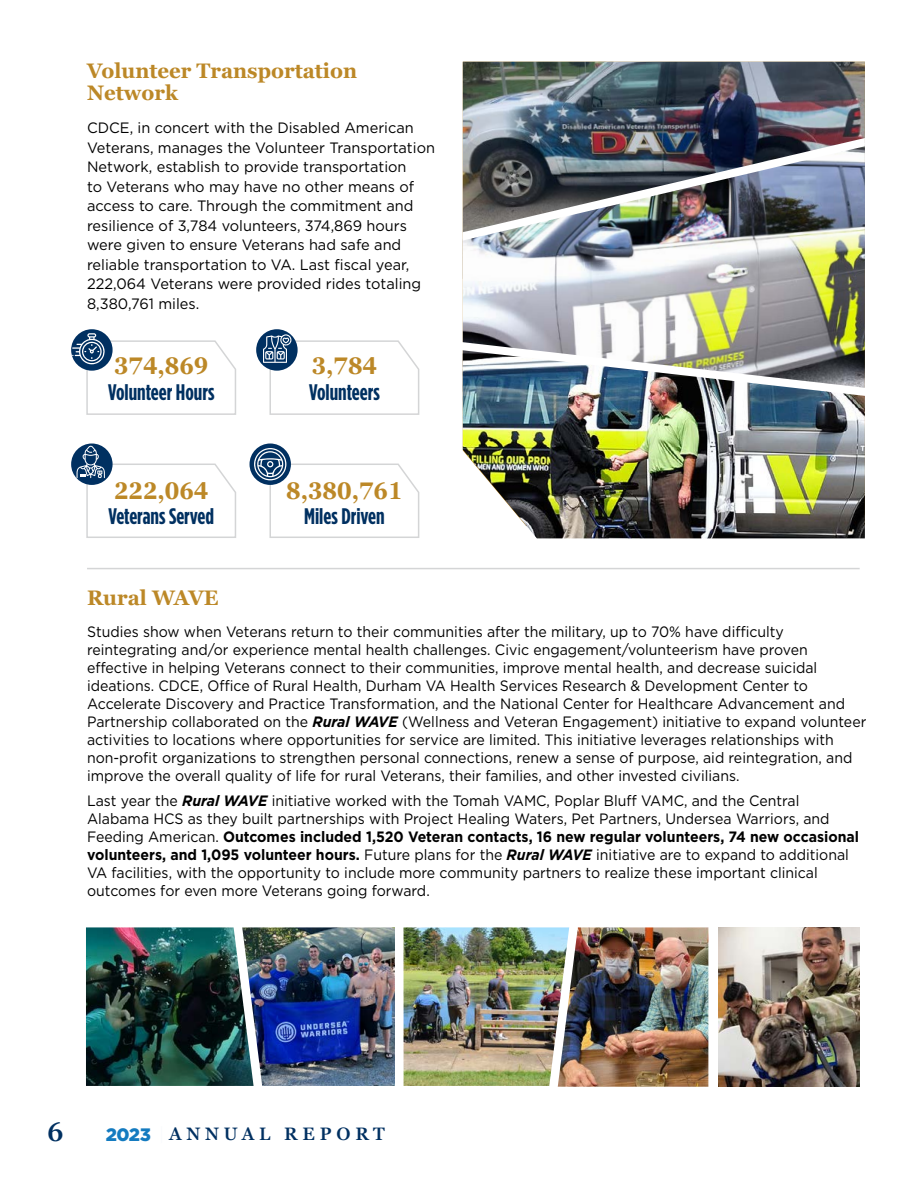
<style>
.page{position:relative;width:918px;height:1188px;background:#fff}
.page>*{position:absolute;margin:0;border:0;box-sizing:border-box;transform-origin:0 0}
.t1{font:600 27px "Georgia Pro";color:#003061}
.t2{font:700 24px "Georgia Pro";color:#bc8827;scale:.93 1}
.t3{font:700 22.5px "Gotham Condensed";color:#003061}
.t4{font:700 21px/22.5px "Georgia Pro";color:#bc8827}
.t5{font:600 18px "Georgia Pro";letter-spacing:.27em;color:#003061}
.t6{font:15px/18px "Gotham";color:#000;scale:.94 1}
.t7{font:15px/19.5px "Gotham";color:#000}
.s1{font-family:"Gotham HTF";font-weight:700;font-style:italic}
.s2{font-family:"Gotham HTF";font-weight:700}
.s3{font-family:"Gotham";font-weight:900;color:#147bc0}
</style>
<div class="page">
<hr style="left:87px;top:568px;width:773px;height:1px;background:#d4d5d6">
<img style="left:463px;top:62px;width:402px;height:67px">
<img style="left:463px;top:251px;width:402px;height:85px">
<img style="left:463px;top:129px;width:402px;height:122px">
<img style="left:463px;top:404px;width:402px;height:134px">
<img style="left:462px;top:336px;width:403px;height:68px">
<div style="left:256px;top:329px;width:42px;height:42px;background:#003061;border-radius:50%"></div>
<svg style="left:263px;top:334px;width:157px;height:81px"></svg>
<div style="left:71px;top:444px;width:42px;height:41px;background:#003061;border-radius:50%"></div>
<svg style="left:77px;top:445px;width:159px;height:93px"></svg>
<div style="left:250px;top:444px;width:41px;height:41px;background:#003061;border-radius:50%"></div>
<svg style="left:254px;top:448px;width:166px;height:90px"></svg>
<svg style="left:71px;top:329px;width:42px;height:42px"></svg>
<svg style="left:72px;top:333px;width:164px;height:82px"></svg>
<img style="left:404px;top:927px;width:139px;height:159px">
<img style="left:86px;top:927px;width:141px;height:159px">
<img style="left:269px;top:927px;width:126px;height:159px">
<img style="left:584px;top:927px;width:124px;height:160px">
<img style="left:719px;top:927px;width:141px;height:160px">
<img style="left:227px;top:927px;width:42px;height:159px">
<img style="left:543px;top:927px;width:41px;height:160px">
<h3 class="t4" style="left:87px;top:60px;width:272px">Volunteer Transportation<br>Network</h3>
<p class="t7" style="left:87px;top:118px;width:349px">CDCE, in concert with the Disabled American Veterans, manages the Volunteer Transportation Network, establish to provide transportation<br>to Veterans who may have no other means of access to care. Through the commitment and resilience of 3,784 volunteers, 374,869 hours were given to ensure Veterans had safe and reliable transportation to VA. Last fscal year, 222,064 Veterans were provided rides totaling 8,380,761 miles.</p>
<p class="t2" style="left:114px;top:352px;width:103px">374,869</p>
<p class="t3" style="left:108px;top:379px;width:108px">Volunteer Hours</p>
<p class="t2" style="left:114px;top:477px;width:103px">222,064</p>
<p class="t3" style="left:108px;top:503px;width:107px">Veterans Served</p>
<p class="t2" style="left:312px;top:352px;width:72px">3,784</p>
<p class="t3" style="left:309px;top:379px;width:72px">Volunteers</p>
<p class="t2" style="left:286px;top:477px;width:127px">8,380,761</p>
<p class="t3" style="left:304px;top:503px;width:82px">Miles Driven</p>
<h3 class="t4" style="left:87px;top:588px;width:133px">Rural WAVE</h3>
<p class="t6" style="left:87px;top:622px;width:831px">Studies show when Veterans return to their communities after the military, up to 70% have difculty reintegrating and/or experience mental health challenges. Civic engagement/volunteerism have proven efective in helping Veterans connect to their communities, improve mental health, and decrease suicidal ideations. CDCE, Ofce of Rural Health, Durham VA Health Services Research &amp; Development Center to Accelerate Discovery and Practice Transformation, and the National Center for Healthcare Advancement and Partnership collaborated on the <span class="s1">Rural WAVE</span> (Wellness and Veteran Engagement) initiative to expand volunteer activities to locations where opportunities for service are limited. This initiative leverages relationships with non-proft organizations to strengthen personal connections, renew a sense of purpose, aid reintegration, and improve the overall quality of life for rural Veterans, their families, and other invested civilians.</p>
<p class="t6" style="left:87px;top:791px;width:823px">Last year the <span class="s1">Rural WAVE</span> initiative worked with the Tomah VAMC, Poplar Bluf VAMC, and the Central Alabama HCS as they built partnerships with Project Healing Waters, Pet Partners, Undersea Warriors, and Feeding American. <span class="s2">Outcomes included 1,520 Veteran contacts, 16 new regular volunteers, 74 new occasional volunteers, and 1,095 volunteer hours.</span> Future plans for the <span class="s1">Rural WAVE</span> initiative are to expand to additional VA facilities, with the opportunity to include more community partners to realize these important clinical outcomes for even more Veterans going forward.</p>
<h1 class="t1" style="left:47px;top:1116px;width:18px">6</h1>
<p class="t5" style="left:106px;top:1124px;width:281px"><span class="s3">2023</span> ANNUAL REPORT</p>
</div>
